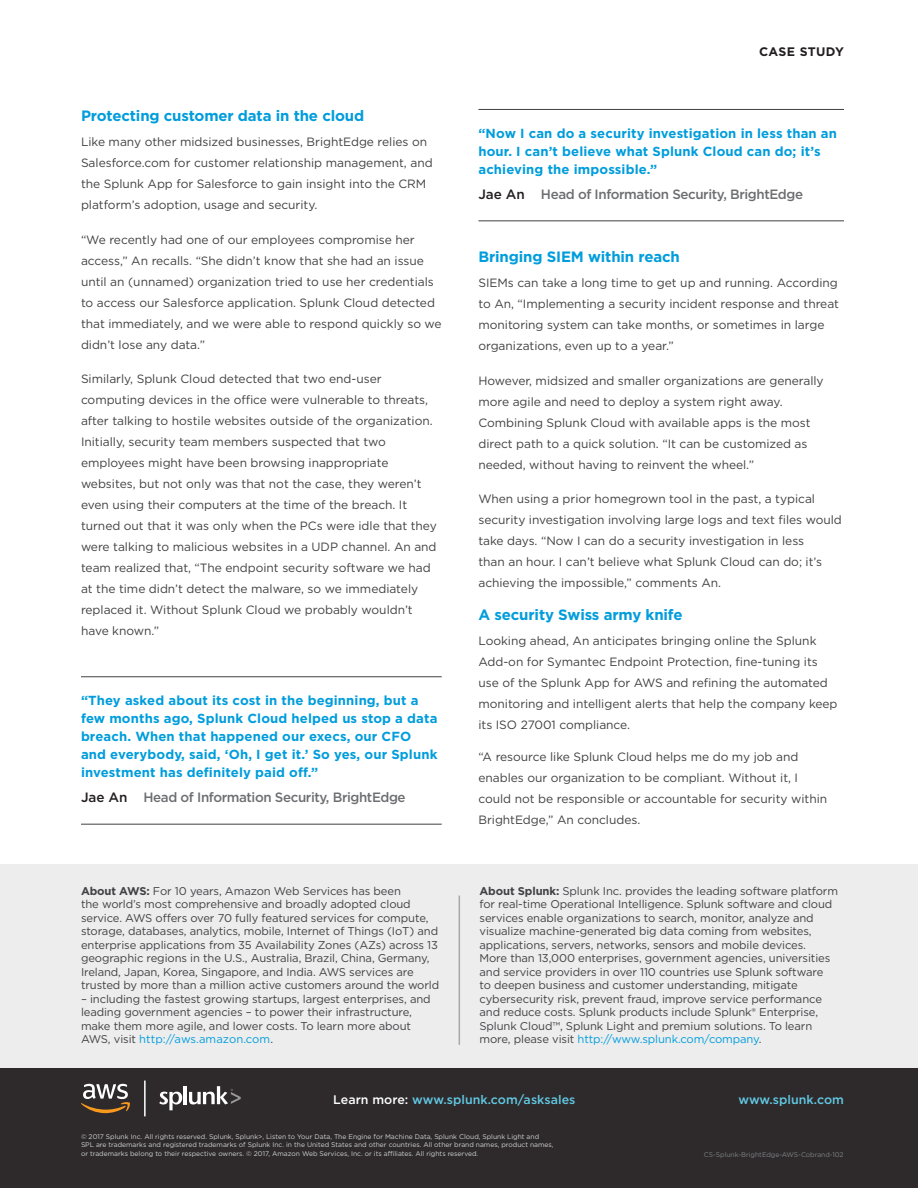
<style>
.page{position:relative;width:918px;height:1188px;background:#fff}
.page>*{position:absolute;margin:0;border:0;box-sizing:border-box;transform-origin:0 0}
.Blue_Subheads{font:700 15px "Gotham";letter-spacing:-.01em;color:#009ddc}
.Quote_Job_Title{font:500 13.5px "Gotham";letter-spacing:-.03em;color:#6d6e71}
.Quote__Small{font:700 13.2px/18px "Gotham";letter-spacing:.01em;color:#009ddc}
.Learn_more{font:500 12.45px "Gotham";letter-spacing:.005em;color:#61cae5}
.Download_box_body_te{font:500 12.45px "Gotham";letter-spacing:.005em;color:#61cae5}
.t1{font:700 12.3px "Gotham";letter-spacing:.03em;color:#231f20}
.Body_Text{font:12px/21px "Gotham";letter-spacing:-.005em;color:#414042}
.Body_Text-2{font:11.25px/13.5px "Gotham";letter-spacing:-.01em;color:#414042}
.Copyright{font:6.75px/8.7px "Gotham";color:#d1d3d4}
.Filename{font:6.75px "Gotham";color:#808285}
.s1{color:#231f20}
.s2{font-weight:700}
.s3{color:#009ddc}
.s4{color:#fff}
</style>
<div class="page">
<div style="left:0;top:1066px;width:918px;height:122px;background:#2e2a2b"></div>
<div style="left:0;top:864px;width:918px;height:204px;background:#ededee"></div>
<hr style="left:459px;top:896px;width:1px;height:149px;background:#a7a9ac">
<hr style="left:478px;top:109px;width:366px;height:1px;background:#414042">
<hr style="left:478px;top:220px;width:366px;height:1px;background:#414042">
<hr style="left:81px;top:676px;width:361px;height:1px;background:#414042">
<hr style="left:81px;top:824px;width:361px;height:1px;background:#414042">
<svg style="left:159px;top:1092px;width:23px;height:18px"></svg>
<hr style="left:184px;top:1086px;width:3px;height:18px;background:#fff">
<svg style="left:189px;top:1086px;width:52px;height:18px"></svg>
<svg style="left:81px;top:1084px;width:49px;height:29px"></svg>
<hr style="left:144px;top:1081px;width:2px;height:35px;background:#fff">
<p class="Blue_Subheads" style="left:81px;top:106px;width:285px">Protecting customer data in the cloud</p>
<p class="Body_Text" style="left:81px;top:131px;width:353px">Like many other midsized businesses, BrightEdge relies on Salesforce.com for customer relationship management, and the Splunk App for Salesforce to gain insight into the CRM platform’s adoption, usage and security.</p>
<p class="Body_Text" style="left:81px;top:229px;width:362px">“We recently had one of our employees compromise her access,” An recalls. “She didn’t know that she had an issue until an (unnamed) organization tried to use her credentials to access our Salesforce application. Splunk Cloud detected that immediately, and we were able to respond quickly so we didn’t lose any data.”</p>
<p class="Body_Text" style="left:81px;top:368px;width:357px">Similarly, Splunk Cloud detected that two end-user computing devices in the office were vulnerable to threats, after talking to hostile websites outside of the organization.<br>Initially, security team members suspected that two employees might have been browsing inappropriate websites, but not only was that not the case, they weren’t even using their computers at the time of the breach. It turned out that it was only when the PCs were idle that they were talking to malicious websites in a UDP channel. An and team realized that, “The endpoint security software we had at the time didn’t detect the malware, so we immediately replaced it. Without Splunk Cloud we probably wouldn’t have known.”</p>
<p class="Quote__Small" style="left:81px;top:691px;width:358px">“They asked about its cost in the beginning, but a few months ago, Splunk Cloud helped us stop a data breach. When that happened our execs, our CFO and everybody, said, ‘Oh, I get it.’ So yes, our Splunk investment has definitely paid off.”</p>
<p class="Quote_Job_Title" style="left:81px;top:788px;width:326px"><span class="s1">Jae An</span> Head of Information Security, BrightEdge</p>
<p class="Body_Text-2" style="left:81px;top:884px;width:360px"><span class="s2">About AWS:</span> For 10 years, Amazon Web Services has been<br>the world’s most comprehensive and broadly adopted cloud service. AWS offers over 70 fully featured services for compute, storage, databases, analytics, mobile, Internet of Things (IoT) and enterprise applications from 35 Availability Zones (AZs) across 13 geographic regions in the U.S., Australia, Brazil, China, Germany, Ireland, Japan, Korea, Singapore, and India. AWS services are trusted by more than a million active customers around the world</p>
<p class="Body_Text-2" style="left:81px;top:992px;width:351px">– including the fastest growing startups, largest enterprises, and leading government agencies – to power their infrastructure, make them more agile, and lower costs. To learn more about AWS, visit <span class="s3">http://aws.amazon.com</span>.</p>
<p class="t1" style="left:759px;top:43px;width:86px">CASE STUDY</p>
<p class="Quote__Small" style="left:478px;top:124px;width:360px">“Now I can do a security investigation in less than an hour. I can’t believe what Splunk Cloud can do; it’s achieving the impossible.”</p>
<p class="Quote_Job_Title" style="left:478px;top:185px;width:326px"><span class="s1">Jae An</span> Head of Information Security, BrightEdge</p>
<p class="Blue_Subheads" style="left:478px;top:246px;width:203px">Bringing SIEM within reach</p>
<p class="Body_Text" style="left:478px;top:272px;width:362px">SIEMs can take a long time to get up and running. According to An, “Implementing a security incident response and threat monitoring system can take months, or sometimes in large organizations, even up to a year.”</p>
<p class="Body_Text" style="left:478px;top:370px;width:347px">However, midsized and smaller organizations are generally more agile and need to deploy a system right away.<br>Combining Splunk Cloud with available apps is the most direct path to a quick solution. “It can be customized as needed, without having to reinvent the wheel.”</p>
<p class="Body_Text" style="left:478px;top:488px;width:365px">When using a prior homegrown tool in the past, a typical security investigation involving large logs and text files would take days. “Now I can do a security investigation in less<br>than an hour. I can’t believe what Splunk Cloud can do; it’s achieving the impossible,” comments An.</p>
<p class="Blue_Subheads" style="left:478px;top:605px;width:206px">A security Swiss army knife</p>
<p class="Body_Text" style="left:478px;top:630px;width:361px">Looking ahead, An anticipates bringing online the Splunk Add-on for Symantec Endpoint Protection, fine-tuning its use of the Splunk App for AWS and refining the automated monitoring and intelligent alerts that help the company keep its ISO 27001 compliance.</p>
<p class="Body_Text" style="left:478px;top:746px;width:350px">“A resource like Splunk Cloud helps me do my job and enables our organization to be compliant. Without it, I could not be responsible or accountable for security within BrightEdge,” An concludes.</p>
<p class="Body_Text-2" style="left:480px;top:884px;width:360px"><span class="s2">About Splunk:</span> Splunk Inc. provides the leading software platform for real-time Operational Intelligence. Splunk software and cloud services enable organizations to search, monitor, analyze and visualize machine-generated big data coming from websites, applications, servers, networks, sensors and mobile devices.<br>More than 13,000 enterprises, government agencies, universities and service providers in over 110 countries use Splunk software<br>to deepen business and customer understanding, mitigate cybersecurity risk, prevent fraud, improve service performance and reduce costs. Splunk products include Splunk® Enterprise, Splunk Cloud™, Splunk Light and premium solutions. To learn more, please visit <span class="s3">http://www.splunk.com/company</span>.</p>
<p class="Learn_more" style="left:333px;top:1091px;width:244px"><span class="s4">Learn more:</span> www.splunk.com/asksales</p>
<p class="Download_box_body_te" style="left:738px;top:1091px;width:107px">www.splunk.com</p>
<p class="Copyright" style="left:81px;top:1132px;width:474px">© 2017 Splunk Inc. All rights reserved. Splunk, Splunk&gt;, Listen to Your Data, The Engine for Machine Data, Splunk Cloud, Splunk Light and<br>SPL are trademarks and registered trademarks of Splunk Inc. in the United States and other countries. All other brand names, product names, or trademarks belong to their respective owners. © 2017, Amazon Web Services, Inc. or its affiliates. All rights reserved.</p>
<p class="Filename" style="left:704px;top:1150px;width:141px">CS-Splunk-BrightEdge-AWS-Cobrand-102</p>
</div>
